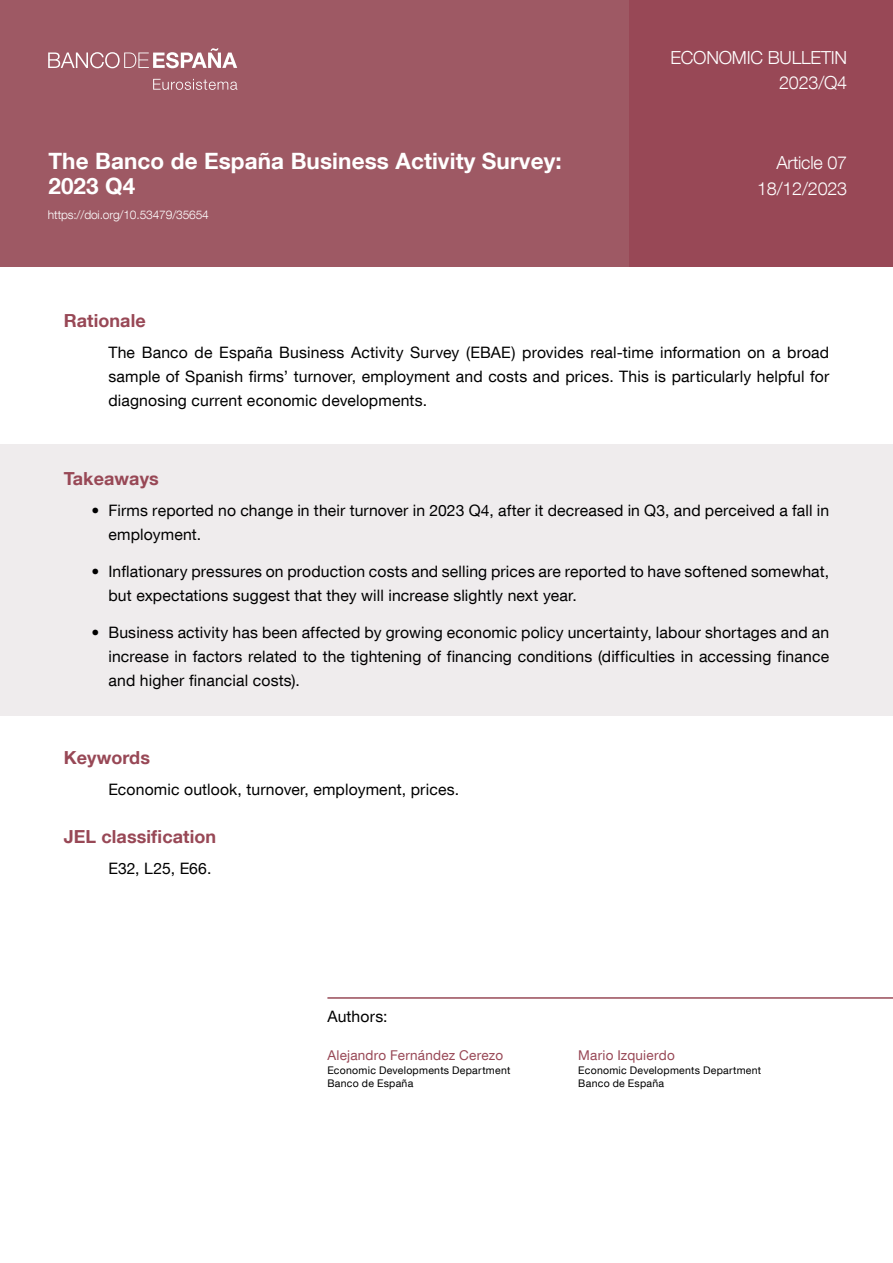
<style>
.page{position:relative;width:893px;height:1263px;background:#fff}
.page>*{position:absolute;margin:0;border:0;box-sizing:border-box;transform-origin:0 0}
.Título_artículo_portada{font:700 22.5px/25.5px "Bd E Neue Helvetica";letter-spacing:.005em;color:#fff}
.Boletin_ECO_Trimestre{font:300 18px "Bd E Neue Helvetica";letter-spacing:-.01em;color:#fff}
.Articulo_y_fecha{font:300 18px "Bd E Neue Helvetica";letter-spacing:-.01em;color:#fff}
.Codigos_JEL_ladillo{font:700 18px "Bd E Neue Helvetica";letter-spacing:.005em;color:#984856}
.Motivacion_ladillo{font:700 18px "Bd E Neue Helvetica";letter-spacing:.005em;color:#984856}
.Ideas_principales_ladillo{font:700 18px "Bd E Neue Helvetica";letter-spacing:.005em;color:#984856}
.Palabras_clave_ladillo{font:700 18px "Bd E Neue Helvetica";letter-spacing:.005em;color:#984856}
.Motivacion_texto{font:15.75px/24px "Bd E Neue Helvetica";letter-spacing:.01em;color:#000;text-align:justify}
.Palabras_clave_y_codigos_JEL_texto{font:15.75px "Bd E Neue Helvetica";letter-spacing:.01em;color:#000}
.Elaborado_por{font:15.75px "Bd E Neue Helvetica";letter-spacing:.01em;color:#000}
.Autores{font:13.5px "Bd E Neue Helvetica";letter-spacing:.015em;color:#984856}
.Título_artículo_portada-2{font:300 12px "Bd E Neue Helvetica";letter-spacing:-.01em;color:#fff}
.Departamento{font:10.5px "Bd E Neue Helvetica";letter-spacing:.025em;color:#000}
</style>
<div class="page">
<div style="left:628px;top:0;width:265px;height:267px;background:#984856"></div>
<div style="left:0;top:0;width:628px;height:267px;background:#9e5964"></div>
<svg style="left:153px;top:79px;width:84px;height:11px"></svg>
<svg style="left:48px;top:48px;width:189px;height:20px"></svg>
<hr style="left:327px;top:997px;width:566px;height:2px;background:#974a57">
<div style="left:0;top:444px;width:893px;height:271px;background:#efeced"></div>
<h1 class="Título_artículo_portada" style="left:48px;top:147px;width:515px">The Banco de España Business Activity Survey:<br>2023 Q4</h1>
<h1 class="Título_artículo_portada-2" style="left:48px;top:207px;width:162px">https://doi.org/10.53479/35654</h1>
<p class="Boletin_ECO_Trimestre" style="left:670px;top:46px;width:178px">ECONOMIC BULLETIN</p>
<p class="Boletin_ECO_Trimestre" style="left:779px;top:72px;width:70px">2023/Q4</p>
<p class="Articulo_y_fecha" style="left:776px;top:152px;width:72px">Article 07</p>
<p class="Articulo_y_fecha" style="left:757px;top:177px;width:92px">18/12/2023</p>
<p class="Motivacion_ladillo" style="left:64px;top:309px;width:84px">Rationale</p>
<p class="Motivacion_texto" style="left:108px;top:340px;width:722px">The Banco de España Business Activity Survey (EBAE) provides real-time information on a broad sample of Spanish firms’ turnover, employment and costs and prices. This is particularly helpful for diagnosing current economic developments.</p>
<p class="Ideas_principales_ladillo" style="left:64px;top:467px;width:97px">Takeaways</p>
<p class="Motivacion_texto" style="left:108px;top:498px;width:722px;text-indent:-17px">• Firms reported no change in their turnover in 2023 Q4, after it decreased in Q3, and perceived a fall in employment.</p>
<p class="Motivacion_texto" style="left:108px;top:559px;width:722px;text-indent:-17px">• Inflationary pressures on production costs and selling prices are reported to have softened somewhat, but expectations suggest that they will increase slightly next year.</p>
<p class="Motivacion_texto" style="left:108px;top:620px;width:722px;text-indent:-17px">• Business activity has been affected by growing economic policy uncertainty, labour shortages and an increase in factors related to the tightening of financing conditions (difficulties in accessing finance and higher financial costs).</p>
<p class="Palabras_clave_ladillo" style="left:64px;top:746px;width:88px">Keywords</p>
<p class="Palabras_clave_y_codigos_JEL_texto" style="left:108px;top:779px;width:352px">Economic outlook, turnover, employment, prices.</p>
<p class="Codigos_JEL_ladillo" style="left:64px;top:825px;width:154px">JEL classification</p>
<p class="Palabras_clave_y_codigos_JEL_texto" style="left:108px;top:859px;width:105px">E32, L25, E66.</p>
<p class="Elaborado_por" style="left:327px;top:1007px;width:62px">Authors:</p>
<p class="Autores" style="left:327px;top:1047px;width:177px">Alejandro Fernández Cerezo</p>
<p class="Autores" style="left:578px;top:1047px;width:98px">Mario Izquierdo</p>
<p class="Departamento" style="left:327px;top:1063px;width:184px">Economic Developments Department</p>
<p class="Departamento" style="left:578px;top:1063px;width:184px">Economic Developments Department</p>
<p class="Departamento" style="left:327px;top:1077px;width:87px">Banco de España</p>
<p class="Departamento" style="left:578px;top:1077px;width:87px">Banco de España</p>
</div>
